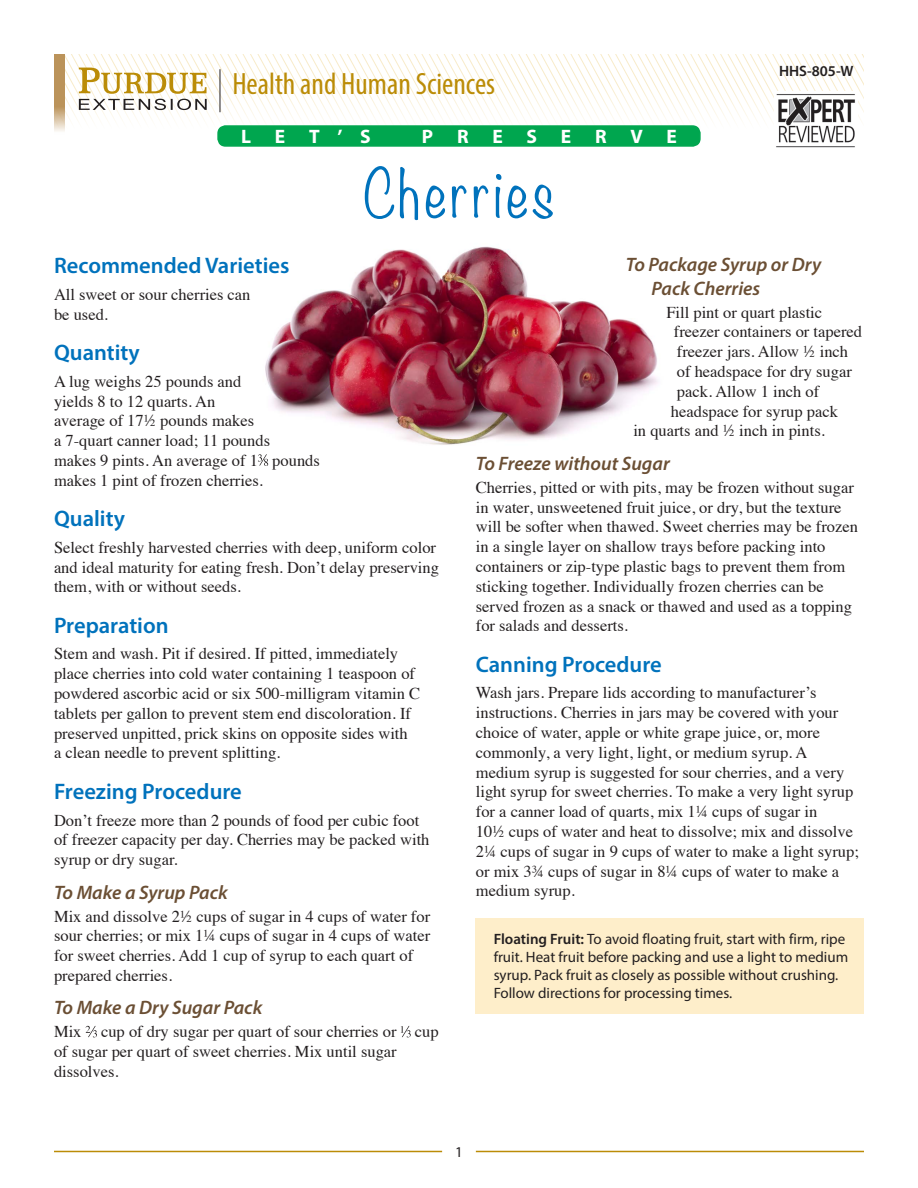
<style>
.page{position:relative;width:918px;height:1188px;background:#fff}
.page>*{position:absolute;margin:0;border:0;box-sizing:border-box;transform-origin:0 0}
.Headline{font:300 59.25px "Noteworthy";letter-spacing:.075em;color:#0072bc;scale:.88 1}
.t1{font:condensed 30.9px "Myriad Pro";color:#bb8c07}
.Heading_1{font:600 22.5px "Myriad Pro";color:#0072bc}
.Heading_2{font:italic 600 19.5px/23.4px "Myriad Pro";color:#6b4f34}
.Heading_1-2{font:700 19.5px "Myriad Pro";letter-spacing:1.22em;color:#fff}
.Body_Text{font:16.5px/19.8px "Times";color:#231f20}
.t2{font:15px/18px "Myriad Pro";color:#231f20}
.t3{font:600 15px "Myriad Pro";color:#231f20}
.s1{font-weight:600}
</style>
<div class="page">
<hr style="left:54px;top:1151px;width:388px;height:1px;background:#bb8c07">
<hr style="left:476px;top:1151px;width:388px;height:1px;background:#bb8c07">
<img style="left:265px;top:246px;width:393px;height:219px">
<svg style="left:65px;top:54px;width:799px;height:67px"></svg>
<svg style="left:54px;top:54px;width:11px;height:77px"></svg>
<img style="left:775px;top:92px;width:83px;height:56px">
<svg style="left:79px;top:68px;width:128px;height:42px"></svg>
<hr style="left:220px;top:69px;width:1px;height:43px;background:#231f20">
<div style="left:218px;top:126px;width:482px;height:20px;background:#00a64f;border-radius:8px"></div>
<div style="left:217px;top:125px;width:484px;height:22px;border:2px solid #00a64f;border-radius:8px"></div>
<svg style="left:258px;top:454px;width:10px;height:12px"></svg>
<svg style="left:86px;top:1026px;width:11px;height:11px"></svg>
<svg style="left:401px;top:1026px;width:10px;height:11px"></svg>
<div style="left:476px;top:919px;width:388px;height:95px;background:#feeeca"></div>
<p class="t1" style="left:232px;top:65px;width:264px">Health and Human Sciences</p>
<p class="Heading_1-2" style="left:241px;top:124px;width:131px">L E T’S</p>
<p class="Heading_1-2" style="left:422px;top:124px;width:257px">PRESERVE</p>
<p class="Headline" style="left:363px;top:142px;width:219px">Cherries</p>
<p class="t3" style="left:779px;top:61px;width:76px">HHS-805-W</p>
<p class="Heading_1" style="left:54px;top:252px;width:237px">Recommended Varieties</p>
<p class="Body_Text" style="left:54px;top:283px;width:198px">All sweet or sour cherries can be used.</p>
<p class="Heading_1" style="left:54px;top:338px;width:87px">Quantity</p>
<p class="Body_Text" style="left:54px;top:370px;width:267px">A lug weighs 25 pounds and<br>yields 8 to 12 quarts. An<br>average of 17½ pounds makes<br>a 7-quart canner load; 11 pounds<br>makes 9 pints. An average of 1 pounds makes 1 pint of frozen cherries.</p>
<p class="Heading_1" style="left:54px;top:504px;width:73px">Quality</p>
<p class="Body_Text" style="left:54px;top:536px;width:387px">Select freshly harvested cherries with deep, uniform color and ideal maturity for eating fresh. Don’t delay preserving them, with or without seeds.</p>
<p class="Heading_1" style="left:54px;top:611px;width:116px">Preparation</p>
<p class="Body_Text" style="left:54px;top:643px;width:368px">Stem and wash. Pit if desired. If pitted, immediately place cherries into cold water containing 1 teaspoon of powdered ascorbic acid or six 500-milligram vitamin C tablets per gallon to prevent stem end discoloration. If preserved unpitted, prick skins on opposite sides with<br>a clean needle to prevent splitting.</p>
<p class="Heading_1" style="left:54px;top:777px;width:189px">Freezing Procedure</p>
<p class="Body_Text" style="left:54px;top:809px;width:377px">Don’t freeze more than 2 pounds of food per cubic foot of freezer capacity per day. Cherries may be packed with syrup or dry sugar.</p>
<p class="Heading_2" style="left:54px;top:880px;width:175px">To Make a Syrup Pack</p>
<p class="Body_Text" style="left:54px;top:905px;width:378px">Mix and dissolve 2½ cups of sugar in 4 cups of water for sour cherries; or mix 1¼ cups of sugar in 4 cups of water for sweet cherries. Add 1 cup of syrup to each quart of prepared cherries.</p>
<p class="Heading_2" style="left:54px;top:996px;width:210px">To Make a Dry Sugar Pack</p>
<p class="Body_Text" style="left:54px;top:1021px;width:386px">Mix cup of dry sugar per quart of sour cherries or cup of sugar per quart of sweet cherries. Mix until sugar dissolves.</p>
<p class="Heading_2" style="left:651px;top:252px;width:171px;text-indent:-26px">To Package Syrup or Dry<br>Pack Cherries</p>
<p class="Body_Text" style="left:666px;top:301px;width:157px">Fill pint or quart plastic</p>
<p class="Body_Text" style="left:674px;top:321px;width:190px">freezer containers or tapered</p>
<p class="Body_Text" style="left:677px;top:340px;width:173px">freezer jars. Allow ½ inch</p>
<p class="Body_Text" style="left:677px;top:360px;width:177px">of headspace for dry sugar</p>
<p class="Body_Text" style="left:677px;top:380px;width:144px">pack. Allow 1 inch of</p>
<p class="Body_Text" style="left:671px;top:400px;width:169px">headspace for syrup pack</p>
<p class="Body_Text" style="left:633px;top:420px;width:193px">in quarts and ½ inch in pints.</p>
<p class="Heading_2" style="left:476px;top:451px;width:195px">To Freeze without Sugar</p>
<p class="Body_Text" style="left:476px;top:476px;width:384px">Cherries, pitted or with pits, may be frozen without sugar in water, unsweetened fruit juice, or dry, but the texture will be softer when thawed. Sweet cherries may be frozen in a single layer on shallow trays before packing into containers or zip-type plastic bags to prevent them from sticking together. Individually frozen cherries can be served frozen as a snack or thawed and used as a topping for salads and desserts.</p>
<p class="Heading_1" style="left:476px;top:650px;width:187px">Canning Procedure</p>
<p class="Body_Text" style="left:476px;top:682px;width:385px">Wash jars. Prepare lids according to manufacturer’s instructions. Cherries in jars may be covered with your choice of water, apple or white grape juice, or, more commonly, a very light, light, or medium syrup. A medium syrup is suggested for sour cherries, and a very light syrup for sweet cherries. To make a very light syrup for a canner load of quarts, mix 1¼ cups of sugar in<br>10½ cups of water and heat to dissolve; mix and dissolve 2¼ cups of sugar in 9 cups of water to make a light syrup; or mix 3¾ cups of sugar in 8¼ cups of water to make a medium syrup.</p>
<p class="t2" style="left:494px;top:930px;width:356px"><span class="s1">Floating Fruit:</span> To avoid floating fruit, start with firm, ripe fruit. Heat fruit before packing and use a light to medium syrup. Pack fruit as closely as possible without crushing.<br>Follow directions for processing times.</p>
<p class="t2" style="left:455px;top:1143px;width:9px">1</p>
</div>
